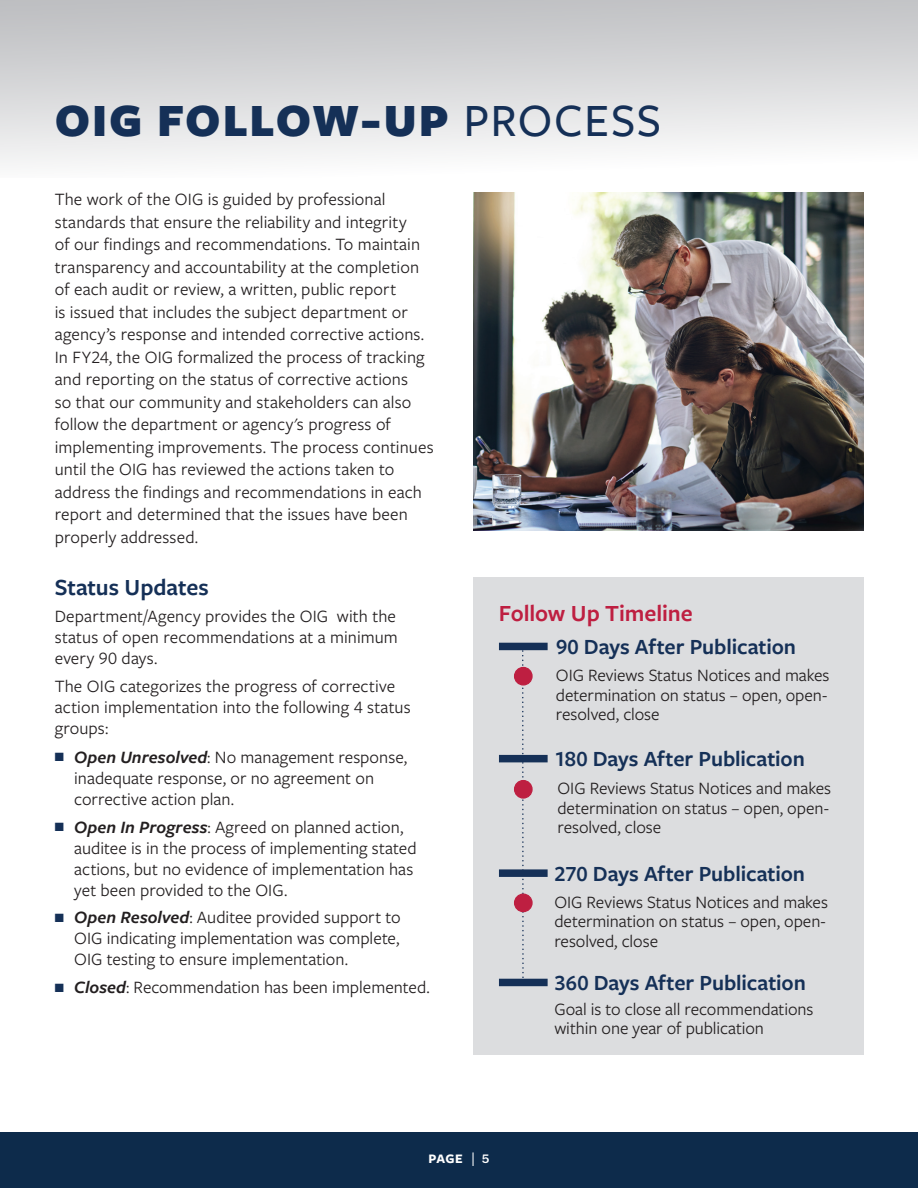
<style>
.page{position:relative;width:918px;height:1188px;background:#fff}
.page>*{position:absolute;margin:0;border:0;box-sizing:border-box;transform-origin:0 0}
.t1{font:900 48px "Freight Sans Pro";letter-spacing:.03em;color:#153057}
.t2{font:600 24px "Freight Sans Pro";letter-spacing:-.005em;color:#be1f41}
.t3{font:600 24px "Freight Sans Pro";color:#153057}
.t4{font:600 22.5px "Freight Sans Pro";letter-spacing:-.005em;color:#153057}
.t5{font:18px/22.5px "Freight Sans Pro";color:#231f20}
.t6{font:700 13.5px "Freight Sans Pro";color:#fff}
.t7{font:12px "Zapf Dingbats ITC";color:#153057}
.s1{font-weight:500}
.s2{font-weight:600;font-style:italic}
.s3{font-weight:500;font-size:15px}
.s4{font-family:"Franklin Gothic URW";font-weight:500;font-size:12.75px}
</style>
<div class="page">
<div style="left:0;top:1133px;width:918px;height:55px;background:#0d2b4b"></div>
<div style="left:473px;top:578px;width:391px;height:477px;background:#dcdddf"></div>
<div style="left:0;top:0;width:918px;height:178px;background:linear-gradient(to bottom,#bdbec1,#fdfdfd)"></div>
<div style="left:499px;top:979px;width:49px;height:7px;background:#153057"></div>
<div style="left:499px;top:869px;width:49px;height:8px;background:#153057"></div>
<div style="left:499px;top:755px;width:49px;height:7px;background:#153057"></div>
<div style="left:499px;top:643px;width:49px;height:7px;background:#153057"></div>
<img style="left:473px;top:193px;width:391px;height:338px">
<svg style="left:522px;top:650px;width:2px;height:329px"></svg>
<div style="left:515px;top:667px;width:17px;height:18px;background:#be1f41;border-radius:50%"></div>
<div style="left:514px;top:667px;width:19px;height:19px;border:1px solid #be1f41;border-radius:50%"></div>
<div style="left:515px;top:781px;width:17px;height:17px;background:#be1f41;border-radius:50%"></div>
<div style="left:514px;top:780px;width:19px;height:19px;border:1px solid #be1f41;border-radius:50%"></div>
<div style="left:515px;top:894px;width:17px;height:18px;background:#be1f41;border-radius:50%"></div>
<div style="left:514px;top:894px;width:19px;height:18px;border:1px solid #be1f41;border-radius:50%"></div>
<h1 class="t1" style="left:55px;top:87px;width:608px">OIG FOLLOW-UP <span class="s1">PROCESS</span></h1>
<p class="t5" style="left:55px;top:187px;width:380px">The work of the OIG is guided by professional standards that ensure the reliability and integrity<br>of our fndings and recommendations. To maintain transparency and accountability at the completion of each audit or review, a written, public report<br>is issued that includes the subject department or agency’s response and intended corrective actions.<br>In FY24, the OIG formalized the process of tracking and reporting on the status of corrective actions<br>so that our community and stakeholders can also follow the department or agency's progress of implementing improvements. The process continues until the OIG has reviewed the actions taken to address the fndings and recommendations in each report and determined that the issues have been properly addressed.</p>
<h2 class="t3" style="left:55px;top:570px;width:156px">Status Updates</h2>
<p class="t5" style="left:55px;top:605px;width:345px;line-height:21px;text-align:justify">Department/Agency provides the OIG with the status of open recommendations at a minimum every 90 days.</p>
<p class="t5" style="left:55px;top:675px;width:358px;line-height:21px">The OIG categorizes the progress of corrective action implementation into the following 4 status groups:</p>
<p class="t7" style="left:55px;top:752px;width:11px">■</p>
<p class="t5" style="left:74px;top:746px;width:334px;line-height:21px"><span class="s2">Open Unresolved</span>: No management response, inadequate response, or no agreement on corrective action plan.</p>
<p class="t7" style="left:55px;top:821px;width:11px">■</p>
<p class="t5" style="left:74px;top:815px;width:344px;line-height:21px"><span class="s2">Open In Progress</span>: Agreed on planned action, auditee is in the process of implementing stated actions, but no evidence of implementation has yet been provided to the OIG.</p>
<p class="t7" style="left:55px;top:912px;width:11px">■</p>
<p class="t5" style="left:74px;top:906px;width:328px;line-height:21px;text-align:justify"><span class="s2">Open Resolved</span>: Auditee provided support to OIG indicating implementation was complete, OIG testing to ensure implementation.</p>
<p class="t7" style="left:55px;top:982px;width:11px">■</p>
<p class="t5" style="left:74px;top:975px;width:357px"><span class="s2">Closed</span>: Recommendation has been implemented.</p>
<h2 class="t2" style="left:499px;top:597px;width:195px">Follow Up Timeline</h2>
<h3 class="t4" style="left:556px;top:632px;width:242px">90 Days After Publication</h3>
<p class="t5" style="left:556px;top:665px;width:275px;line-height:19.5px">OIG Reviews Status Notices and makes determination on status – open, open&shy;resolved, close</p>
<p class="t4" style="left:555px;top:743px;width:252px">180 Days After Publication</p>
<p class="t5" style="left:557px;top:778px;width:275px;line-height:19.5px">OIG Reviews Status Notices and makes determination on status – open, open&shy;resolved, close</p>
<p class="t4" style="left:555px;top:858px;width:252px">270 Days After Publication</p>
<p class="t5" style="left:554px;top:891px;width:275px;line-height:19.5px">OIG Reviews Status Notices and makes determination on status – open, open&shy;resolved, close</p>
<h3 class="t4" style="left:555px;top:967px;width:253px">360 Days After Publication</h3>
<p class="t5" style="left:554px;top:998px;width:261px;line-height:19.5px">Goal is to close all recommendations within one year of publication</p>
<p class="t6" style="left:429px;top:1149px;width:62px">PAGE <span class="s3">|</span> <span class="s4">5</span></p>
</div>
